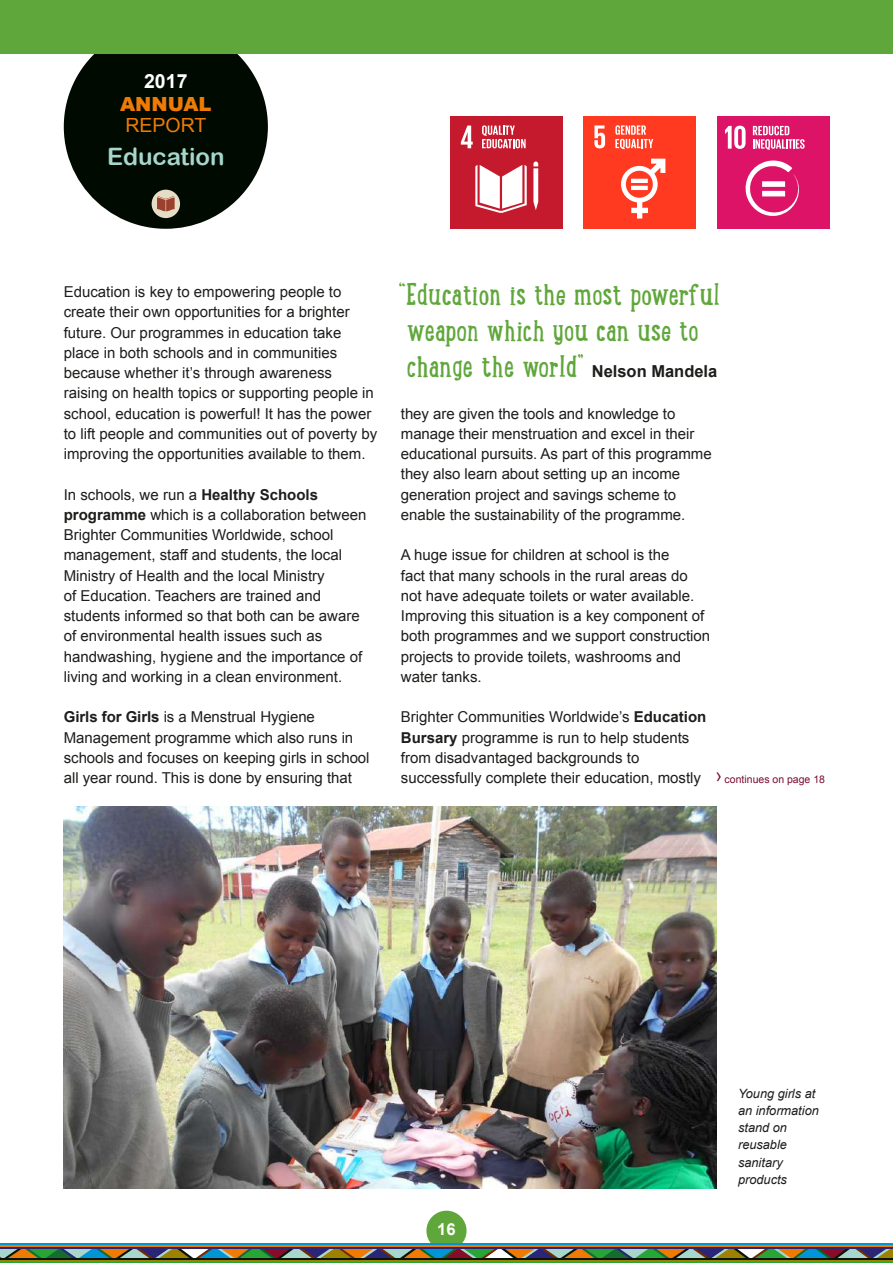
<style>
.page{position:relative;width:893px;height:1263px;background:#fff}
.page>*{position:absolute;margin:0;border:0;box-sizing:border-box;transform-origin:0 0}
.t1{font:30px/36px "Lunch Box Slab";color:#60a73b}
.t2{font:24px "Arial Rounded MT Bold";color:#a6d6cc}
.t3{font:900 19.5px "Arial";color:#ef7b05}
.t4{font:19.5px "Arial";color:#ef7b05}
.t5{font:700 19.5px "Arial";color:#fff}
.t6{font:700 16.5px "Arial";color:#fff}
.t7{font:15px/20.2px "Arial";color:#1d1d1b}
.t8{font:italic 12.75px/17.2px "Arial";color:#1d1d1b}
.t9{font:10.5px "Arial";color:#780e33}
.s1{font-weight:700}
.s2{font-family:"Arial";font-weight:700;font-size:16.5px;color:#1d1d1b}
.s3{font-family:"Lunch Box Slab";font-size:15px}
</style>
<div class="page">
<div style="left:426px;top:1211px;width:41px;height:40px;background:#60a73b;border-radius:50%"></div>
<div style="left:0;top:0;width:893px;height:54px;background:#60a73b"></div>
<svg style="left:0;top:1248px;width:893px;height:10px;background:#6f7a63"></svg>
<hr style="left:0;top:1243px;width:893px;height:2px;background:#0095d6">
<hr style="left:0;top:1245px;width:893px;height:2px;background:#ef7b05">
<hr style="left:0;top:1258px;width:893px;height:2px;background:#091408">
<hr style="left:0;top:1260px;width:893px;height:2px;background:#9c8200">
<hr style="left:0;top:1247px;width:893px;height:1px;background:#2b2577">
<hr style="left:0;top:1262px;width:893px;height:1px;background:#27a536">
<img style="left:64px;top:807px;width:653px;height:381px">
<div style="left:717px;top:116px;width:112px;height:113px;background:#dd1367"></div>
<svg style="left:725px;top:126px;width:21px;height:23px"></svg>
<svg style="left:745px;top:160px;width:54px;height:56px"></svg>
<svg style="left:753px;top:126px;width:52px;height:24px"></svg>
<div style="left:450px;top:116px;width:112px;height:113px;background:#c5192d"></div>
<svg style="left:461px;top:126px;width:12px;height:22px"></svg>
<svg style="left:533px;top:161px;width:5px;height:49px"></svg>
<svg style="left:475px;top:165px;width:52px;height:48px"></svg>
<svg style="left:482px;top:125px;width:44px;height:23px"></svg>
<div style="left:583px;top:116px;width:113px;height:113px;background:#ff3a21"></div>
<svg style="left:594px;top:125px;width:11px;height:23px"></svg>
<svg style="left:621px;top:159px;width:44px;height:60px"></svg>
<hr style="left:631px;top:179px;width:17px;height:4px;background:#fff">
<hr style="left:631px;top:186px;width:17px;height:4px;background:#fff">
<svg style="left:615px;top:125px;width:38px;height:24px"></svg>
<svg style="left:64px;top:54px;width:204px;height:175px"></svg>
<h3 class="t5" style="left:144px;top:68px;width:45px">2017</h3>
<h3 class="t3" style="left:120px;top:90px;width:93px">ANNUAL</h3>
<h3 class="t4" style="left:126px;top:113px;width:82px">REPORT</h3>
<h2 class="t2" style="left:107px;top:142px;width:119px">Education</h2>
<p class="t7" style="left:64px;top:282px;width:315px">Education is key to empowering people to create their own opportunities for a brighter future. Our programmes in education take place in both schools and in communities because whether it’s through awareness raising on health topics or supporting people in school, education is powerful! It has the power to lift people and communities out of poverty by improving the opportunities available to them.</p>
<p class="t7" style="left:64px;top:484px;width:304px">In schools, we run a <span class="s1">Healthy Schools programme</span> which is a collaboration between Brighter Communities Worldwide, school management, staff and students, the local Ministry of Health and the local Ministry<br>of Education. Teachers are trained and students informed so that both can be aware of environmental health issues such as handwashing, hygiene and the importance of living and working in a clean environment.</p>
<p class="t7" style="left:64px;top:707px;width:307px"><span class="s1">Girls for Girls</span> is a Menstrual Hygiene Management programme which also runs in schools and focuses on keeping girls in school all year round. This is done by ensuring that</p>
<h1 class="t1" style="left:398px;top:274px;width:323px">“Education is the most powerful weapon which you can use to change the world” <span class="s2">Nelson Mandela</span></h1>
<p class="t7" style="left:401px;top:403px;width:312px">they are given the tools and knowledge to manage their menstruation and excel in their educational pursuits. As part of this programme they also learn about setting up an income generation project and savings scheme to enable the sustainability of the programme.</p>
<p class="t7" style="left:401px;top:545px;width:311px">A huge issue for children at school is the<br>fact that many schools in the rural areas do not have adequate toilets or water available.<br>Improving this situation is a key component of both programmes and we support construction projects to provide toilets, washrooms and water tanks.</p>
<p class="t7" style="left:401px;top:707px;width:307px">Brighter Communities Worldwide’s <span class="s1">Education Bursary</span> programme is run to help students from disadvantaged backgrounds to successfully complete their education, mostly</p>
<p class="t9" style="left:716px;top:773px;width:110px"><span class="s3">&gt;</span> continues on page 18</p>
<p class="t6" style="left:437px;top:1218px;width:20px">16</p>
<p class="t8" style="left:738px;top:1085px;width:82px">Young girls at an information stand on reusable sanitary products</p>
</div>
